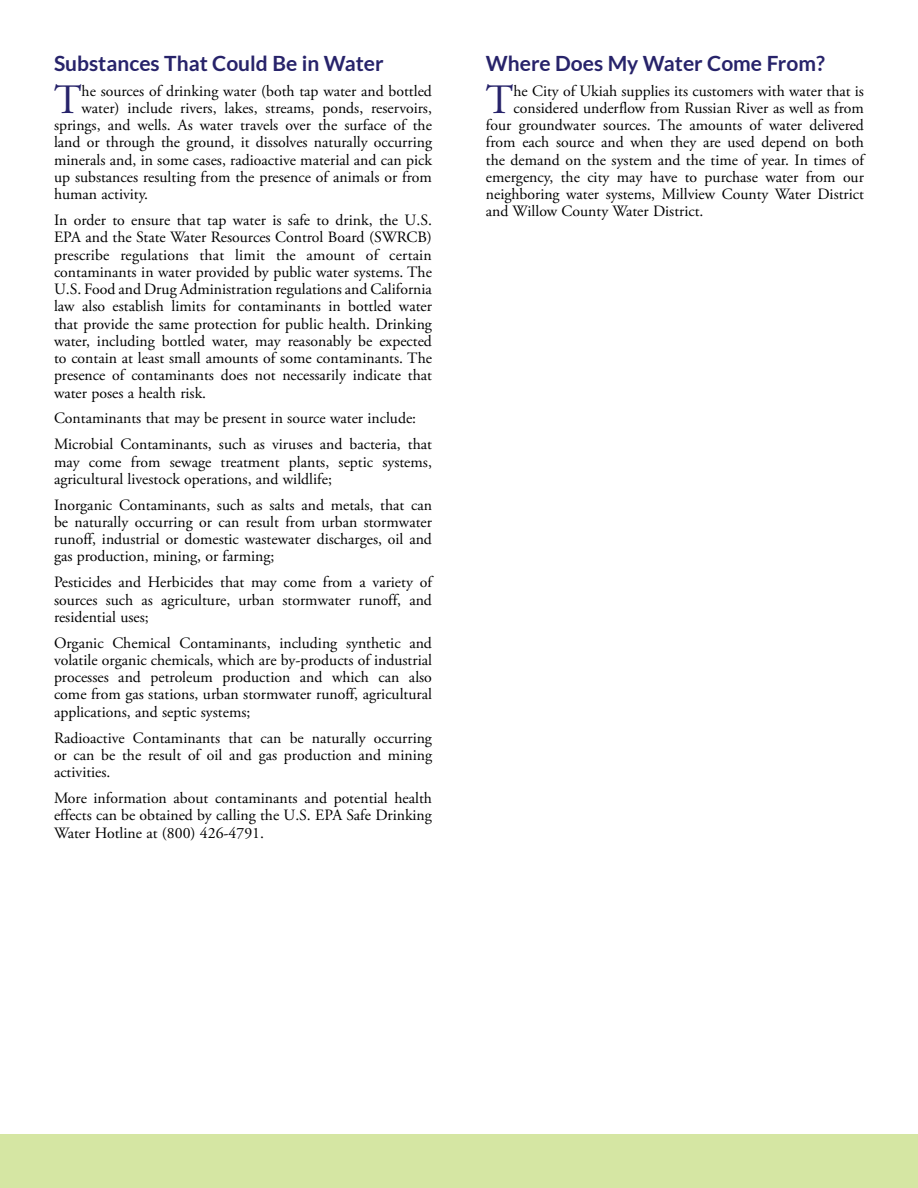
<style>
.page{position:relative;width:918px;height:1188px;background:#fff}
.page>*{position:absolute;margin:0;border:0;box-sizing:border-box;transform-origin:0 0}
.First_Paragraph_24{font:41.7px "Adobe Garamond Pro";color:#27236a}
.Article_Head_24_Blue{font:700 21px "Lato";color:#27236a}
.Paragraphs_24{font:15.75px/17.2px "Adobe Garamond Pro";color:#000;text-align:justify}
.First_Paragraph_24-2{font:15.75px "Adobe Garamond Pro";color:#000}
</style>
<div class="page">
<div style="left:0;top:1134px;width:918px;height:54px;background:#d5e6a3"></div>
<p class="Article_Head_24_Blue" style="left:54px;top:51px;width:331px">Substances That Could Be in Water</p>
<p class="First_Paragraph_24" style="left:54px;top:75px;width:29px">T</p>
<p class="First_Paragraph_24-2" style="left:82px;top:81px;width:352px">he sources of drinking water (both tap water and bottled</p>
<p class="First_Paragraph_24-2" style="left:82px;top:98px;width:352px">water) include rivers, lakes, streams, ponds, reservoirs,</p>
<p class="First_Paragraph_24-2" style="left:54px;top:116px;width:379px">springs, and wells. As water travels over the surface of the</p>
<p class="First_Paragraph_24-2" style="left:54px;top:133px;width:380px">land or through the ground, it dissolves naturally occurring</p>
<p class="First_Paragraph_24-2" style="left:54px;top:150px;width:380px">minerals and, in some cases, radioactive material and can pick</p>
<p class="First_Paragraph_24-2" style="left:54px;top:167px;width:380px">up substances resulting from the presence of animals or from</p>
<p class="First_Paragraph_24-2" style="left:54px;top:185px;width:96px">human activity.</p>
<p class="Paragraphs_24" style="left:54px;top:212px;width:380px">In order to ensure that tap water is safe to drink, the U.S.<br>EPA and the State Water Resources Control Board (SWRCB) prescribe regulations that limit the amount of certain contaminants in water provided by public water systems. The U.S. Food and Drug Administration regulations and California law also establish limits for contaminants in bottled water that provide the same protection for public health. Drinking water, including bottled water, may reasonably be expected to contain at least small amounts of some contaminants. The presence of contaminants does not necessarily indicate that water poses a health risk.</p>
<p class="Paragraphs_24" style="left:54px;top:410px;width:364px">Contaminants that may be present in source water include:</p>
<p class="Paragraphs_24" style="left:54px;top:436px;width:380px">Microbial Contaminants, such as viruses and bacteria, that may come from sewage treatment plants, septic systems, agricultural livestock operations, and wildlife;</p>
<p class="Paragraphs_24" style="left:54px;top:497px;width:380px">Inorganic Contaminants, such as salts and metals, that can be naturally occurring or can result from urban stormwater runoff, industrial or domestic wastewater discharges, oil and gas production, mining, or farming;</p>
<p class="Paragraphs_24" style="left:54px;top:574px;width:380px">Pesticides and Herbicides that may come from a variety of sources such as agriculture, urban stormwater runoff, and residential uses;</p>
<p class="Paragraphs_24" style="left:54px;top:635px;width:380px">Organic Chemical Contaminants, including synthetic and volatile organic chemicals, which are by-products of industrial processes and petroleum production and which can also come from gas stations, urban stormwater runoff, agricultural applications, and septic systems;</p>
<p class="Paragraphs_24" style="left:54px;top:730px;width:380px">Radioactive Contaminants that can be naturally occurring or can be the result of oil and gas production and mining activities.</p>
<p class="Paragraphs_24" style="left:54px;top:790px;width:380px">More information about contaminants and potential health effects can be obtained by calling the U.S. EPA Safe Drinking Water Hotline at (800) 426-4791.</p>
<p class="Article_Head_24_Blue" style="left:486px;top:51px;width:340px">Where Does My Water Come From?</p>
<p class="First_Paragraph_24" style="left:486px;top:75px;width:29px">T</p>
<p class="First_Paragraph_24-2" style="left:513px;top:81px;width:352px">he City of Ukiah supplies its customers with water that is</p>
<p class="First_Paragraph_24-2" style="left:513px;top:98px;width:352px">considered underflow from Russian River as well as from</p>
<p class="First_Paragraph_24-2" style="left:486px;top:116px;width:380px">four groundwater sources. The amounts of water delivered</p>
<p class="First_Paragraph_24-2" style="left:486px;top:133px;width:380px">from each source and when they are used depend on both</p>
<p class="First_Paragraph_24-2" style="left:486px;top:150px;width:380px">the demand on the system and the time of year. In times of</p>
<p class="First_Paragraph_24-2" style="left:486px;top:167px;width:380px">emergency, the city may have to purchase water from our</p>
<p class="First_Paragraph_24-2" style="left:486px;top:185px;width:380px">neighboring water systems, Millview County Water District</p>
<p class="First_Paragraph_24-2" style="left:486px;top:202px;width:219px">and Willow County Water District.</p>
</div>
